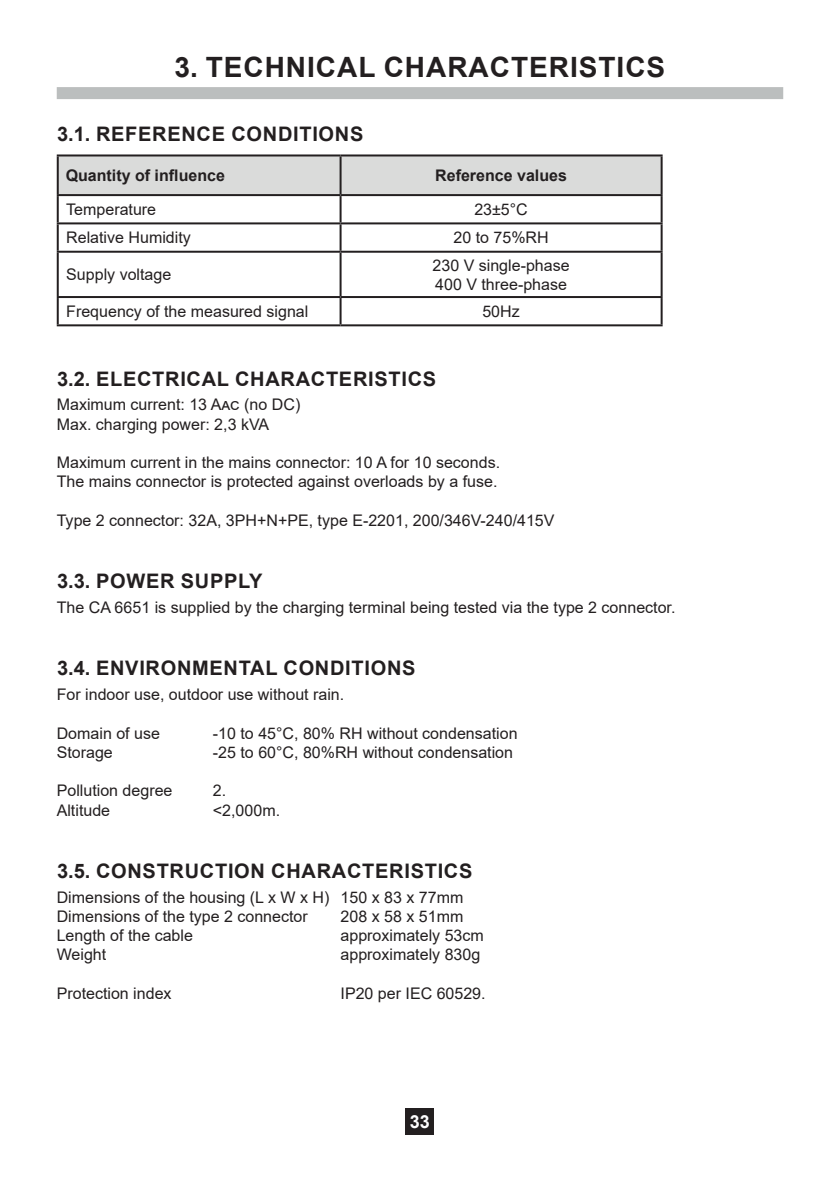
<style>
.page{position:relative;width:840px;height:1191px;background:#fff}
.page>*{position:absolute;margin:0;border:0;box-sizing:border-box;transform-origin:0 0}
.t1{font:700 28px "Arial";letter-spacing:.035em;color:#231f20}
.t2{font:700 20px "Arial";letter-spacing:.035em;color:#231f20}
.t3{font:700 18px "Arial";color:#fff}
.t4{font:16px/19.2px "Arial";color:#231f20}
.t5{font:700 16px "Arial";color:#231f20}
</style>
<div class="page">
<div style="left:405px;top:1108px;width:29px;height:26px;background:#231f20"></div>
<div style="left:57px;top:87px;width:725px;height:12px;background:#bbbebe"></div>
<div style="left:59px;top:156px;width:601px;height:38px;background:#dadbda"></div>
<hr style="left:57px;top:154px;width:283px;height:2px;background:#231f20">
<hr style="left:340px;top:154px;width:322px;height:2px;background:#231f20">
<hr style="left:57px;top:194px;width:283px;height:2px;background:#231f20">
<hr style="left:340px;top:194px;width:322px;height:2px;background:#231f20">
<hr style="left:57px;top:222px;width:283px;height:2px;background:#231f20">
<hr style="left:340px;top:222px;width:322px;height:2px;background:#231f20">
<hr style="left:57px;top:251px;width:283px;height:2px;background:#231f20">
<hr style="left:340px;top:251px;width:322px;height:2px;background:#231f20">
<hr style="left:57px;top:296px;width:283px;height:2px;background:#231f20">
<hr style="left:340px;top:296px;width:322px;height:2px;background:#231f20">
<hr style="left:57px;top:324px;width:283px;height:2px;background:#231f20">
<hr style="left:340px;top:324px;width:322px;height:2px;background:#231f20">
<hr style="left:57px;top:156px;width:2px;height:38px;background:#231f20">
<hr style="left:57px;top:196px;width:2px;height:26px;background:#231f20">
<hr style="left:57px;top:224px;width:2px;height:27px;background:#231f20">
<hr style="left:57px;top:253px;width:2px;height:43px;background:#231f20">
<hr style="left:57px;top:298px;width:2px;height:26px;background:#231f20">
<hr style="left:339px;top:156px;width:2px;height:38px;background:#231f20">
<hr style="left:660px;top:156px;width:2px;height:38px;background:#231f20">
<hr style="left:339px;top:196px;width:2px;height:26px;background:#231f20">
<hr style="left:660px;top:196px;width:2px;height:26px;background:#231f20">
<hr style="left:339px;top:224px;width:2px;height:27px;background:#231f20">
<hr style="left:660px;top:224px;width:2px;height:27px;background:#231f20">
<hr style="left:339px;top:253px;width:2px;height:43px;background:#231f20">
<hr style="left:660px;top:253px;width:2px;height:43px;background:#231f20">
<hr style="left:339px;top:298px;width:2px;height:26px;background:#231f20">
<hr style="left:660px;top:298px;width:2px;height:26px;background:#231f20">
<h1 class="t1" style="left:174px;top:48px;width:492px">3. TECHNICAL CHARACTERISTICS</h1>
<p class="t2" style="left:57px;top:120px;width:307px">3.1. REFERENCE CONDITIONS</p>
<p class="t5" style="left:66px;top:164px;width:161px">Quantity of influence</p>
<p class="t5" style="left:435px;top:164px;width:133px">Reference values</p>
<p class="t4" style="left:66px;top:200px;width:91px">Temperature</p>
<p class="t4" style="left:474px;top:200px;width:55px">23±5°C</p>
<p class="t4" style="left:66px;top:228px;width:126px">Relative Humidity</p>
<p class="t4" style="left:453px;top:228px;width:97px">20 to 75%RH</p>
<p class="t4" style="left:66px;top:265px;width:106px">Supply voltage</p>
<p class="t4" style="left:432px;top:255px;width:138px">230 V single-phase<br>400 V three-phase</p>
<p class="t4" style="left:66px;top:302px;width:243px">Frequency of the measured signal</p>
<p class="t4" style="left:482px;top:302px;width:39px">50Hz</p>
<p class="t2" style="left:57px;top:364px;width:380px">3.2. ELECTRICAL CHARACTERISTICS</p>
<p class="t4" style="left:57px;top:395px;width:245px">Maximum current: 13 Aac (no DC)<br>Max. charging power: 2,3 kVA</p>
<p class="t4" style="left:57px;top:453px;width:444px">Maximum current in the mains connector: 10 A for 10 seconds.<br>The mains connector is protected against overloads by a fuse.</p>
<p class="t4" style="left:57px;top:510px;width:499px">Type 2 connector: 32A, 3PH+N+PE, type E-2201, 200/346V-240/415V</p>
<p class="t2" style="left:57px;top:567px;width:207px">3.3. POWER SUPPLY</p>
<p class="t4" style="left:57px;top:597px;width:620px">The CA 6651 is supplied by the charging terminal being tested via the type 2 connector.</p>
<p class="t2" style="left:57px;top:654px;width:360px">3.4. ENVIRONMENTAL CONDITIONS</p>
<p class="t4" style="left:57px;top:685px;width:289px">For indoor use, outdoor use without rain.</p>
<p class="t4" style="left:57px;top:723px;width:105px">Domain of use</p>
<p class="t4" style="left:213px;top:723px;width:306px">-10 to 45°C, 80% RH without condensation</p>
<p class="t4" style="left:57px;top:742px;width:58px">Storage</p>
<p class="t4" style="left:213px;top:742px;width:301px">-25 to 60°C, 80%RH without condensation</p>
<p class="t4" style="left:57px;top:781px;width:117px">Pollution degree</p>
<p class="t4" style="left:213px;top:781px;width:15px">2.</p>
<p class="t4" style="left:57px;top:800px;width:55px">Altitude</p>
<p class="t4" style="left:213px;top:800px;width:69px">&lt;2,000m.</p>
<p class="t2" style="left:57px;top:857px;width:416px">3.5. CONSTRUCTION CHARACTERISTICS</p>
<p class="t4" style="left:57px;top:887px;width:408px">Dimensions of the housing (L x W x H) 150 x 83 x 77mm<br>Dimensions of the type 2 connector</p>
<p class="t4" style="left:340px;top:906px;width:124px">208 x 58 x 51mm</p>
<p class="t4" style="left:57px;top:926px;width:138px">Length of the cable</p>
<p class="t4" style="left:340px;top:926px;width:145px">approximately 53cm</p>
<p class="t4" style="left:57px;top:945px;width:51px">Weight</p>
<p class="t4" style="left:340px;top:945px;width:141px">approximately 830g</p>
<p class="t4" style="left:57px;top:983px;width:116px">Protection index</p>
<p class="t4" style="left:340px;top:983px;width:146px">IP20 per IEC 60529.</p>
<p class="t3" style="left:410px;top:1108px;width:22px">33</p>
</div>
